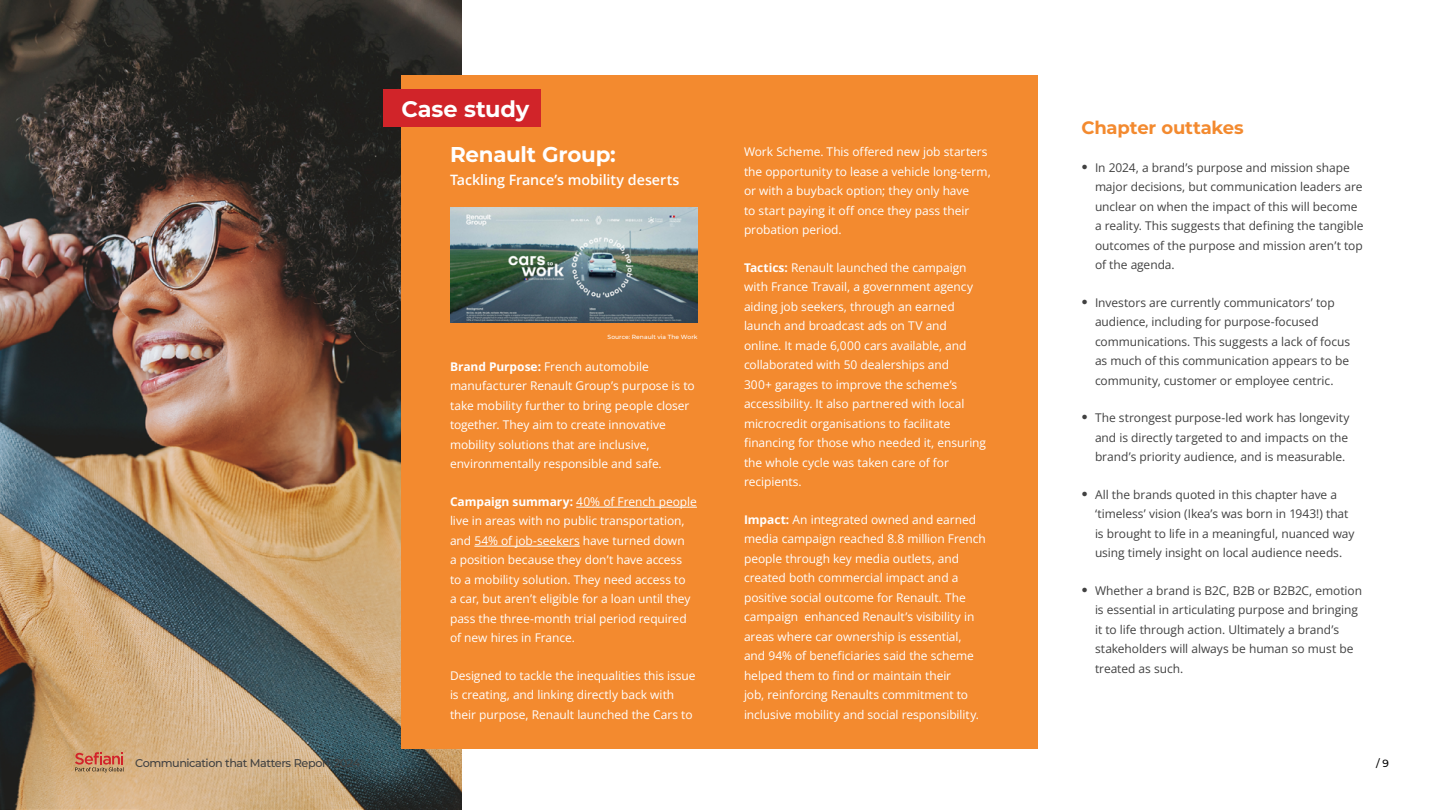
<style>
.page{position:relative;width:1440px;height:810px;background:#fff}
.page>*{position:absolute;margin:0;border:0;box-sizing:border-box;transform-origin:0 0}
.t1{font:700 22.5px "Montserrat";letter-spacing:-.005em;color:#fff}
.t2{font:700 21.45px "Montserrat";letter-spacing:-.015em;color:#fff}
.t3{font:700 18px "Montserrat";letter-spacing:-.015em;color:#f38a2f}
.t4{font:600 14.25px "Open Sans";letter-spacing:-.005em;color:#fff}
.t5{font:12px/19.5px "Open Sans";letter-spacing:-.005em;color:#fff}
.t6{font:12px/19.5px "Open Sans";letter-spacing:-.005em;color:#414141}
.t7{font:500 11.25px "Montserrat";letter-spacing:-.04em;color:#414141}
.t8{font:500 10.5px "Montserrat";color:#000}
.t9{font:500 6px "Montserrat";letter-spacing:.005em;color:#fff}
.s1{font-weight:700}
.s2{font-family:"Montserrat";font-weight:700;font-size:18px}
</style>
<div class="page">
<img style="left:0;top:0;width:462px;height:810px">
<div style="left:401px;top:75px;width:637px;height:674px;background:#f38a2f"></div>
<div style="left:383px;top:89px;width:158px;height:38px;background:#d12429"></div>
<hr style="left:576px;top:507px;width:121px;height:1px;background:#fff">
<hr style="left:474px;top:546px;width:106px;height:1px;background:#fff">
<img style="left:450px;top:208px;width:247px;height:114px">
<svg style="left:75px;top:752px;width:49px;height:20px"></svg>
<h1 class="t1" style="left:401px;top:92px;width:130px">Case study</h1>
<h2 class="t2" style="left:450px;top:139px;width:167px">Renault Group:</h2>
<p class="t4" style="left:450px;top:171px;width:231px">Tackling France’s mobility deserts</p>
<p class="t9" style="left:608px;top:332px;width:91px">Source: Renault via The Work</p>
<p class="t5" style="left:450px;top:356px;width:246px"><span class="s1">Brand Purpose:</span> French automobile manufacturer Renault Group’s purpose is to take mobility further to bring people closer together. They aim to create innovative mobility solutions that are inclusive, environmentally responsible and safe.</p>
<p class="t5" style="left:450px;top:491px;width:248px"><span class="s1">Campaign summary:</span> 40% of French people live in areas with no public transportation, and 54% of job-seekers have turned down<br>a position because they don’t have access<br>to a mobility solution. They need access to<br>a car, but aren’t eligible for a loan until they pass the three-month trial period required of new hires in France.</p>
<p class="t5" style="left:450px;top:665px;width:247px">Designed to tackle the inequalities this issue is creating, and linking directly back with their purpose, Renault launched the Cars to</p>
<p class="t5" style="left:744px;top:142px;width:248px">Work Scheme. This offered new job starters the opportunity to lease a vehicle long-term, or with a buyback option; they only have<br>to start paying it off once they pass their probation period.</p>
<p class="t5" style="left:744px;top:257px;width:244px"><span class="s1">Tactics:</span> Renault launched the campaign with France Travail, a government agency aiding job seekers, through an earned launch and broadcast ads on TV and online. It made 6,000 cars available, and collaborated with 50 dealerships and<br>300+ garages to improve the scheme’s accessibility. It also partnered with local microcredit organisations to facilitate financing for those who needed it, ensuring the whole cycle was taken care of for recipients.</p>
<p class="t5" style="left:744px;top:509px;width:243px"><span class="s1">Impact:</span> An integrated owned and earned media campaign reached 8.8 million French people through key media outlets, and created both commercial impact and a positive social outcome for Renault. The campaign enhanced Renault’s visibility in areas where car ownership is essential, and 94% of beneficiaries said the scheme helped them to find or maintain their<br>job, reinforcing Renaults commitment to inclusive mobility and social responsibility.</p>
<h3 class="t3" style="left:1082px;top:115px;width:164px">Chapter outtakes</h3>
<p class="t6" style="left:1095px;top:158px;width:270px;text-indent:-14px"><span class="s2">•</span> In 2024, a brand’s purpose and mission shape major decisions, but communication leaders are unclear on when the impact of this will become a reality. This suggests that defining the tangible outcomes of the purpose and mission aren’t top of the agenda.</p>
<p class="t6" style="left:1095px;top:293px;width:257px;text-indent:-14px"><span class="s2">•</span> Investors are currently communicators’ top audience, including for purpose-focused communications. This suggests a lack of focus as much of this communication appears to be community, customer or employee centric.</p>
<p class="t6" style="left:1095px;top:408px;width:256px;text-indent:-14px"><span class="s2">•</span> The strongest purpose-led work has longevity and is directly targeted to and impacts on the brand’s priority audience, and is measurable.</p>
<p class="t6" style="left:1095px;top:485px;width:261px;text-indent:-14px"><span class="s2">•</span> All the brands quoted in this chapter have a ‘timeless’ vision (Ikea’s was born in 1943!) that is brought to life in a meaningful, nuanced way using timely insight on local audience needs.</p>
<p class="t6" style="left:1095px;top:581px;width:269px;text-indent:-14px"><span class="s2">•</span> Whether a brand is B2C, B2B or B2B2C, emotion is essential in articulating purpose and bringing it to life through action. Ultimately a brand’s stakeholders will always be human so must be treated as such.</p>
<p class="t7" style="left:135px;top:756px;width:227px">Communication that Matters Report 2024</p>
<p class="t8" style="left:1376px;top:756px;width:14px">/ 9</p>
</div>
